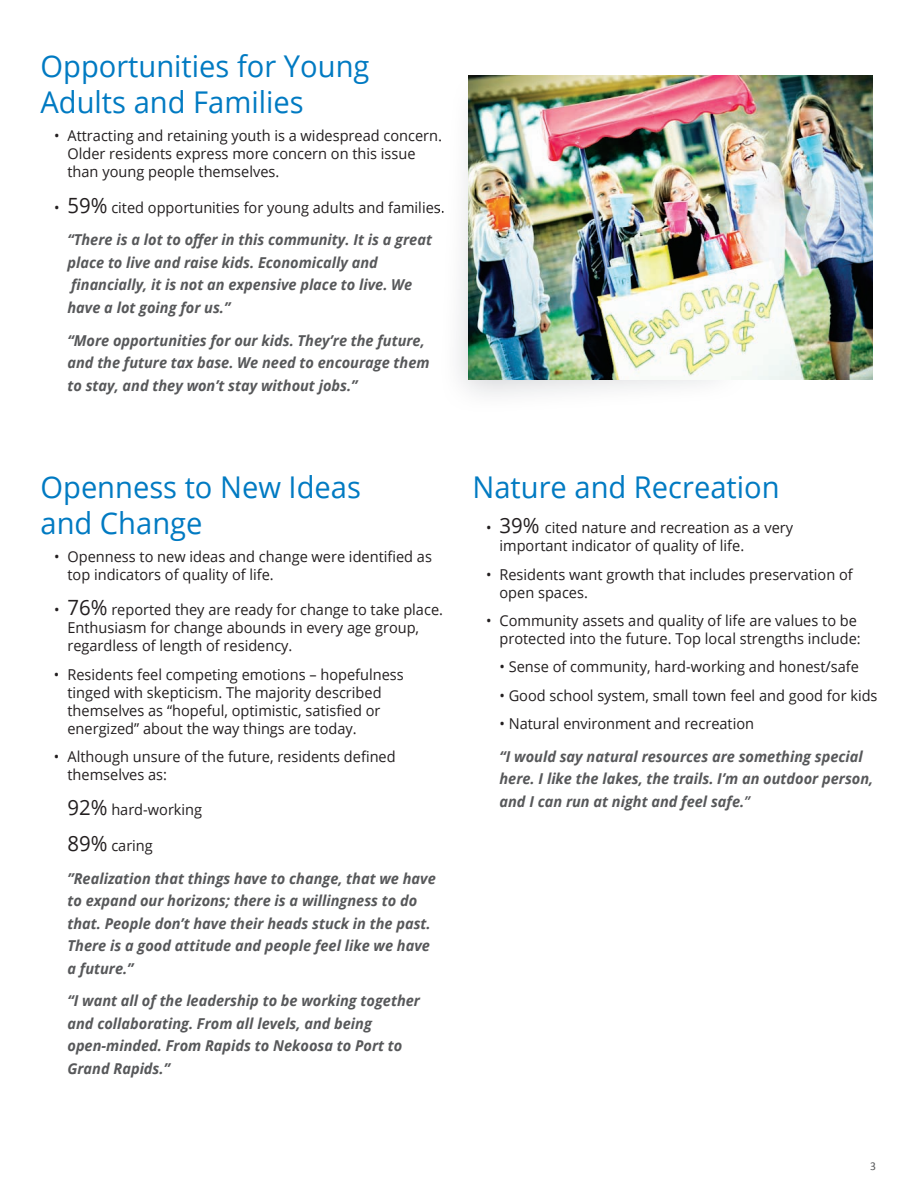
<style>
.page{position:relative;width:918px;height:1188px;background:#fff}
.page>*{position:absolute;margin:0;border:0;box-sizing:border-box;transform-origin:0 0}
.t1{font:30px/36px "Open Sans";color:#007ac2}
.t2{font:15px/18px "Open Sans";color:#231f20}
.t3{font:italic 700 15px/22.5px "Open Sans";color:#57585a}
.t4{font:12px "Calibri";color:#57585a}
.s1{font-size:21px}
.s2{font-weight:700;font-style:italic;color:#57585a}
.s3{font-weight:400;font-style:normal;font-size:21px;color:#231f20}
.s4{font-weight:400;font-style:normal;color:#231f20}
.s5{font-weight:600}
</style>
<div class="page">
<img style="left:458px;top:130px;width:292px;height:265px">
<img style="left:439px;top:204px;width:5px;height:9px">
<img style="left:468px;top:75px;width:405px;height:304px">
<h1 class="t1" style="left:40px;top:47px;width:331px">Opportunities for Young<br>Adults and Families</h1>
<p class="t2" style="left:68px;top:126px;width:376px;text-indent:-14px">• Attracting and retaining youth is a widespread concern.<br>Older residents express more concern on this issue than young people themselves.</p>
<p class="t2" style="left:54px;top:190px;width:392px;line-height:32.7px;text-align:center">• <span class="s1">59%</span> cited opportunities for young adults and families. <span class="s2">“There is a lot to offer in this community. It is a great</span></p>
<p class="t3" style="left:67px;top:251px;width:346px">place to live and raise kids. Economically and financially, it is not an expensive place to live. We have a lot going for us.”</p>
<p class="t3" style="left:67px;top:329px;width:364px">“More opportunities for our kids. They’re the future, and the future tax base. We need to encourage them to stay, and they won’t stay without jobs.”</p>
<h1 class="t1" style="left:40px;top:468px;width:322px">Openness to New Ideas and Change</h1>
<p class="t2" style="left:68px;top:547px;width:366px;text-indent:-14px">• Openness to new ideas and change were identified as top indicators of quality of life.</p>
<p class="t2" style="left:67px;top:601px;width:377px;text-indent:-13px">• <span class="s1">76%</span> reported they are ready for change to take place.<br>Enthusiasm for change abounds in every age group, regardless of length of residency.</p>
<p class="t2" style="left:67px;top:665px;width:338px;text-indent:-14px">• Residents feel competing emotions – hopefulness tinged with skepticism. The majority described themselves as “hopeful, optimistic, satisfied or energized” about the way things are today.</p>
<p class="t2" style="left:67px;top:747px;width:330px;text-indent:-14px">• Although unsure of the future, residents defined themselves as:</p>
<p class="t2" style="left:68px;top:800px;width:136px"><span class="s1">92%</span> hard-working</p>
<p class="t3" style="left:67px;top:829px;width:370px;line-height:32.7px"><span class="s3">89%</span> <span class="s4">caring<br></span>”Realization that things have to change, that we have</p>
<p class="t3" style="left:67px;top:889px;width:365px">to expand our horizons; there is a willingness to do that. People don’t have their heads stuck in the past.<br>There is a good attitude and people feel like we have a future.”</p>
<p class="t3" style="left:67px;top:989px;width:354px">“I want all of the leadership to be working together and collaborating. From all levels, and being open-minded. From Rapids to Nekoosa to Port to Grand Rapids.”</p>
<h1 class="t1" style="left:472px;top:468px;width:309px">Nature and Recreation</h1>
<p class="t2" style="left:500px;top:519px;width:295px;text-indent:-14px">• <span class="s1">39%</span> cited nature and recreation as a very important indicator of quality of life.</p>
<p class="t2" style="left:500px;top:565px;width:355px;text-indent:-14px">• Residents want growth that includes preservation of open spaces.</p>
<p class="t2" style="left:486px;top:611px;width:376px;text-align:right">• Community assets and quality of life are values to be protected into the future. Top local strengths include:</p>
<p class="t2" style="left:500px;top:657px;width:361px">• Sense of community, hard-working and honest/safe</p>
<p class="t2" style="left:500px;top:686px;width:380px">• Good school system, small town feel and good for kids</p>
<p class="t2" style="left:500px;top:714px;width:256px">• Natural environment and recreation</p>
<p class="t3" style="left:500px;top:744px;width:375px">“I would say natural resources are something special here. I like the lakes, the trails. I’m an outdoor person, and I can run at night and feel safe.<span class="s5">”</span></p>
<p class="t4" style="left:870px;top:1159px;width:7px">3</p>
</div>
